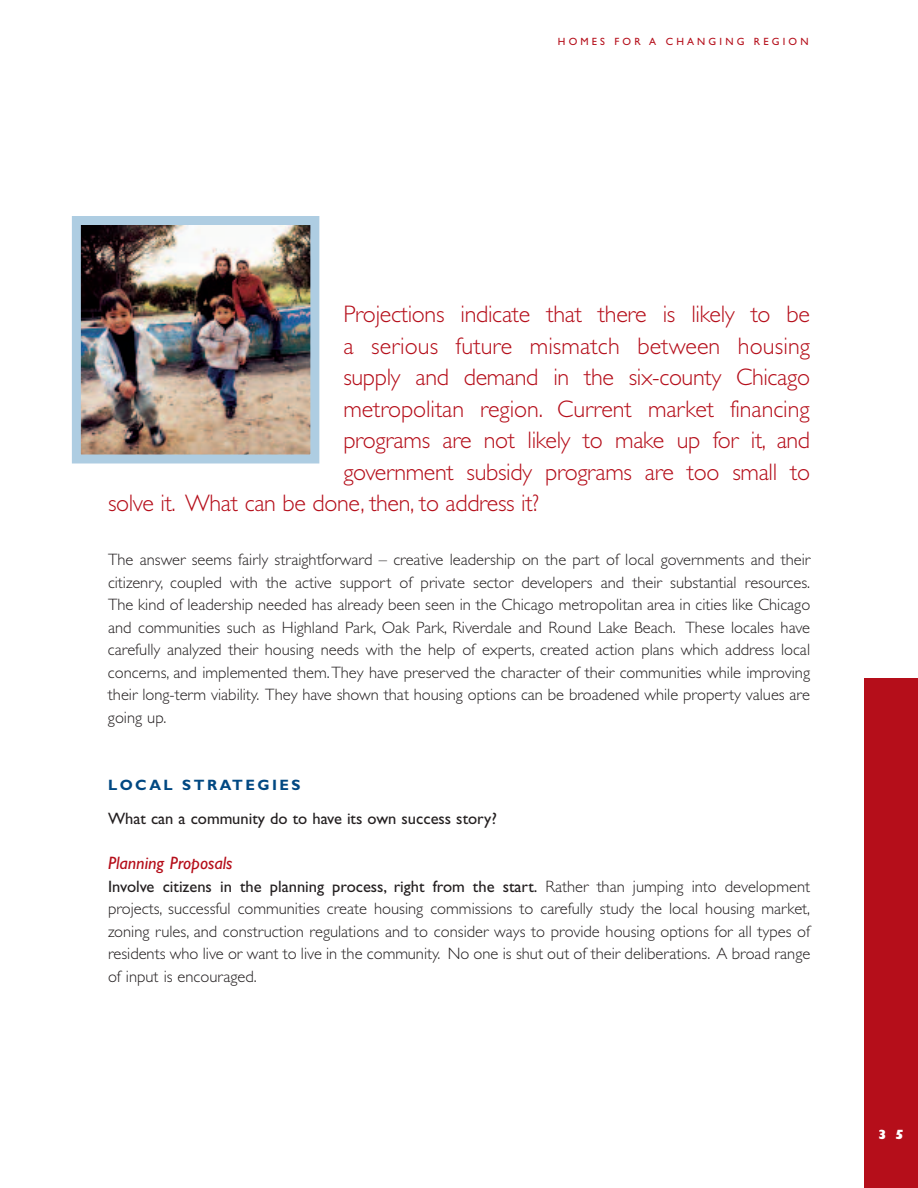
<style>
.page{position:relative;width:918px;height:1188px;background:#fff}
.page>*{position:absolute;margin:0;border:0;box-sizing:border-box;transform-origin:0 0}
.t1{font:300 24px "Gill Sans";letter-spacing:-.015em;color:#b50e1a}
.t2{font:300 24px "Gill Sans";letter-spacing:.005em;color:#b50e1a}
.t3{font:italic 18px "Gill Sans";color:#b50e1a}
.t4{font:300 16.5px/22.5px "Gill Sans";color:#231f20;text-align:justify}
.t5{font:16.5px "Gill Sans";color:#231f20}
.t6{font:700 15px "Gill Sans";letter-spacing:.165em;color:#014882}
.t7{font:800 13.5px "Gill Sans";color:#fff}
.t8{font:10.5px "Gill Sans";letter-spacing:.3em;color:#b50e1a}
.s1{font-weight:400}
</style>
<div class="page">
<div style="left:864px;top:678px;width:54px;height:510px;background:#b50e1a"></div>
<img style="left:82px;top:226px;width:227px;height:228px">
<div style="left:72px;top:216px;width:247px;height:248px;border:9px solid #aecde2"></div>
<p class="t8" style="left:558px;top:37px;width:252px">HOMES FOR A CHANGING REGION</p>
<h1 class="t1" style="left:343px;top:305px;width:468px">Projections indicate that there is likely to be</h1>
<h1 class="t2" style="left:343px;top:337px;width:468px">a serious future mismatch between housing</h1>
<h1 class="t1" style="left:343px;top:368px;width:468px">supply and demand in the six-county Chicago</h1>
<h1 class="t1" style="left:343px;top:400px;width:468px">metropolitan region. Current market financing</h1>
<h1 class="t1" style="left:343px;top:431px;width:468px">programs are not likely to make up for it, and</h1>
<h1 class="t1" style="left:343px;top:463px;width:468px">government subsidy programs are too small to</h1>
<h1 class="t1" style="left:108px;top:494px;width:433px">solve it. What can be done, then, to address it?</h1>
<p class="t4" style="left:108px;top:550px;width:704px">The answer seems fairly straightforward – creative leadership on the part of local governments and their citizenry, coupled with the active support of private sector developers and their substantial resources.<br>The kind of leadership needed has already been seen in the Chicago metropolitan area in cities like Chicago and communities such as Highland Park, Oak Park, Riverdale and Round Lake Beach. These locales have carefully analyzed their housing needs with the help of experts, created action plans which address local concerns, and implemented them.They have preserved the character of their communities while improving their long-term viability. They have shown that housing options can be broadened while property values are going up.</p>
<p class="t6" style="left:108px;top:780px;width:194px">LOCAL STRATEGIES</p>
<p class="t5" style="left:108px;top:812px;width:391px">What can a community do to have its own success story?</p>
<p class="t3" style="left:108px;top:856px;width:126px">Planning Proposals</p>
<p class="t4" style="left:108px;top:876px;width:704px"><span class="s1">Involve citizens in the planning process, right from the start.</span> Rather than jumping into development projects, successful communities create housing commissions to carefully study the local housing market, zoning rules, and construction regulations and to consider ways to provide housing options for all types of residents who live or want to live in the community. No one is shut out of their deliberations. A broad range of input is encouraged.</p>
<p class="t7" style="left:878px;top:1130px;width:28px">3 5</p>
</div>
